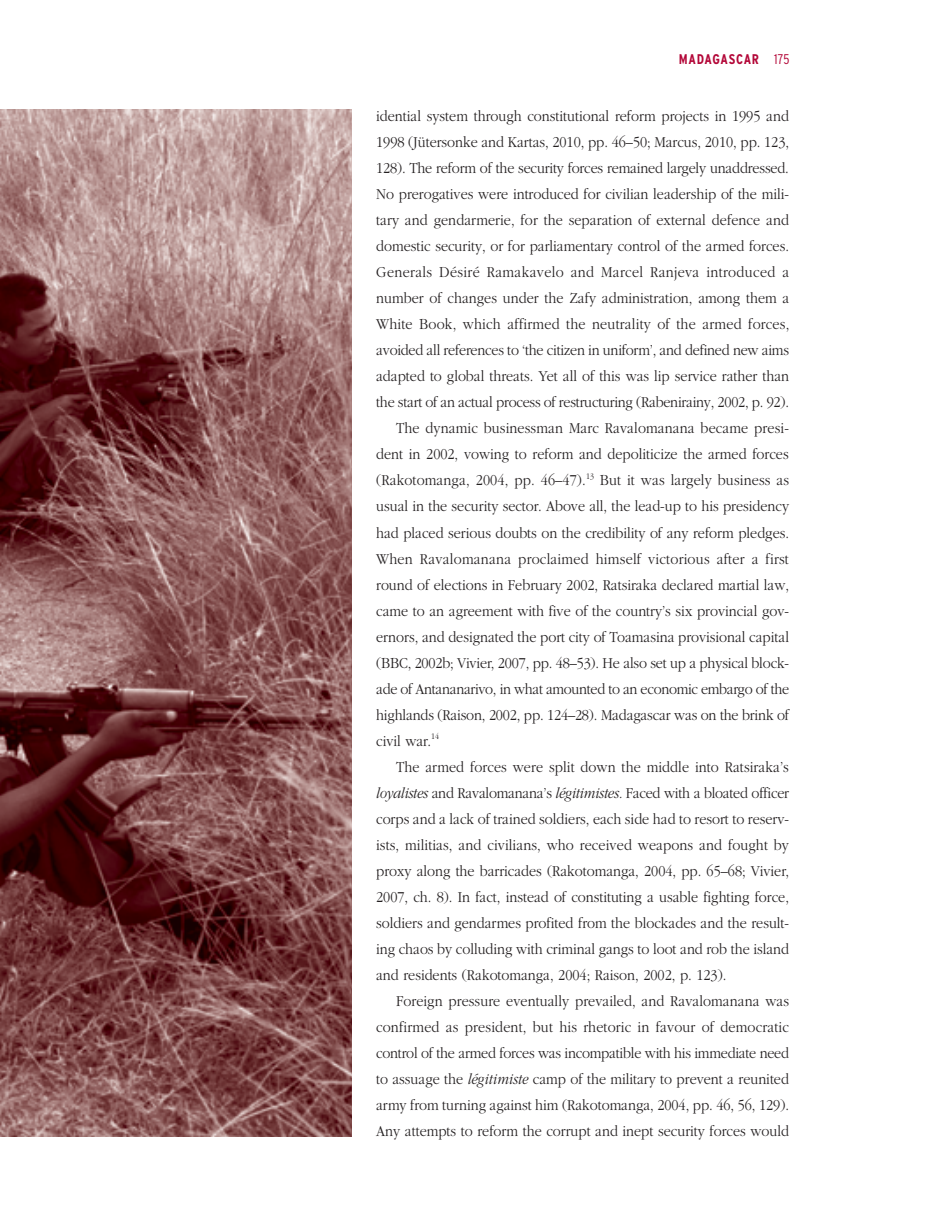
<style>
.page{position:relative;width:938px;height:1221px;background:#fff}
.page>*{position:absolute;margin:0;border:0;box-sizing:border-box;transform-origin:0 0}
.t1{font:300 15.75px "Garamond";color:#231f20;scale:.9 1}
.t2{font:300 15.75px "Garamond";letter-spacing:-.02em;color:#231f20;scale:.9 1}
.t3{font:300 15.75px "Garamond";letter-spacing:.025em;color:#231f20;scale:.9 1}
.t4{font:700 condensed 14px "Interstate";letter-spacing:.045em;color:#b30738}
.s1{font-weight:300}
.s2{font-style:italic}
</style>
<div class="page">
<img style="left:0;top:109px;width:351px;height:1027px">
<p class="t4" style="left:679px;top:53px;width:112px">MADAGASCAR <span class="s1">175</span></p>
<p class="t1" style="left:376px;top:110px;width:460px">idential system through constitutional reform projects in 1995 and</p>
<p class="t1" style="left:376px;top:136px;width:460px">1998 (Jütersonke and Kartas, 2010, pp. 46–50; Marcus, 2010, pp. 123,</p>
<p class="t1" style="left:376px;top:162px;width:460px">128). The reform of the security forces remained largely unaddressed.</p>
<p class="t1" style="left:376px;top:188px;width:460px">No prerogatives were introduced for civilian leadership of the mili-</p>
<p class="t1" style="left:376px;top:214px;width:460px">tary and gendarmerie, for the separation of external defence and</p>
<p class="t1" style="left:376px;top:240px;width:460px">domestic security, or for parliamentary control of the armed forces.</p>
<p class="t3" style="left:376px;top:266px;width:460px">Generals Désiré Ramakavelo and Marcel Ranjeva introduced a</p>
<p class="t1" style="left:376px;top:292px;width:460px">number of changes under the Zafy administration, among them a</p>
<p class="t1" style="left:376px;top:318px;width:460px">White Book, which affirmed the neutrality of the armed forces,</p>
<p class="t1" style="left:376px;top:344px;width:460px">avoided all references to ‘the citizen in uniform’, and defined new aims</p>
<p class="t1" style="left:376px;top:370px;width:460px">adapted to global threats. Yet all of this was lip service rather than</p>
<p class="t1" style="left:376px;top:396px;width:460px">the start of an actual process of restructuring (Rabenirainy, 2002, p. 92).</p>
<p class="t1" style="left:396px;top:422px;width:438px">The dynamic businessman Marc Ravalomanana became presi-</p>
<p class="t1" style="left:376px;top:448px;width:460px">dent in 2002, vowing to reform and depoliticize the armed forces</p>
<p class="t1" style="left:376px;top:474px;width:460px">(Rakotomanga, 2004, pp. 46–47).<sup>13</sup> But it was largely business as</p>
<p class="t1" style="left:376px;top:500px;width:460px">usual in the security sector. Above all, the lead-up to his presidency</p>
<p class="t1" style="left:376px;top:526px;width:460px">had placed serious doubts on the credibility of any reform pledges.</p>
<p class="t1" style="left:376px;top:552px;width:460px">When Ravalomanana proclaimed himself victorious after a first</p>
<p class="t1" style="left:376px;top:578px;width:460px">round of elections in February 2002, Ratsiraka declared martial law,</p>
<p class="t1" style="left:376px;top:604px;width:460px">came to an agreement with five of the country’s six provincial gov-</p>
<p class="t1" style="left:376px;top:630px;width:460px">ernors, and designated the port city of Toamasina provisional capital</p>
<p class="t1" style="left:376px;top:656px;width:460px">(BBC, 2002b; Vivier, 2007, pp. 48–53). He also set up a physical block-</p>
<p class="t2" style="left:376px;top:682px;width:460px">ade of Antananarivo, in what amounted to an economic embargo of the</p>
<p class="t1" style="left:376px;top:708px;width:460px">highlands (Raison, 2002, pp. 124–28). Madagascar was on the brink of</p>
<p class="t1" style="left:376px;top:734px;width:71px">civil war.<sup>14</sup></p>
<p class="t1" style="left:396px;top:760px;width:438px">The armed forces were split down the middle into Ratsiraka’s</p>
<p class="t1" style="left:376px;top:786px;width:460px"><span class="s2">loyalistes</span> and Ravalomanana’s <span class="s2">légitimistes.</span> Faced with a bloated officer</p>
<p class="t1" style="left:376px;top:812px;width:460px">corps and a lack of trained soldiers, each side had to resort to reserv-</p>
<p class="t1" style="left:376px;top:838px;width:460px">ists, militias, and civilians, who received weapons and fought by</p>
<p class="t1" style="left:376px;top:864px;width:460px">proxy along the barricades (Rakotomanga, 2004, pp. 65–68; Vivier,</p>
<p class="t1" style="left:376px;top:890px;width:460px">2007, ch. 8). In fact, instead of constituting a usable fighting force,</p>
<p class="t1" style="left:376px;top:916px;width:460px">soldiers and gendarmes profited from the blockades and the result-</p>
<p class="t1" style="left:376px;top:942px;width:460px">ing chaos by colluding with criminal gangs to loot and rob the island</p>
<p class="t1" style="left:376px;top:968px;width:391px">and residents (Rakotomanga, 2004; Raison, 2002, p. 123).</p>
<p class="t1" style="left:396px;top:994px;width:438px">Foreign pressure eventually prevailed, and Ravalomanana was</p>
<p class="t1" style="left:376px;top:1020px;width:460px">confirmed as president, but his rhetoric in favour of democratic</p>
<p class="t1" style="left:376px;top:1046px;width:460px">control of the armed forces was incompatible with his immediate need</p>
<p class="t1" style="left:376px;top:1072px;width:460px">to assuage the <span class="s2">légitimiste</span> camp of the military to prevent a reunited</p>
<p class="t1" style="left:376px;top:1098px;width:460px">army from turning against him (Rakotomanga, 2004, pp. 46, 56, 129).</p>
<p class="t1" style="left:376px;top:1125px;width:460px">Any attempts to reform the corrupt and inept security forces would</p>
</div>
